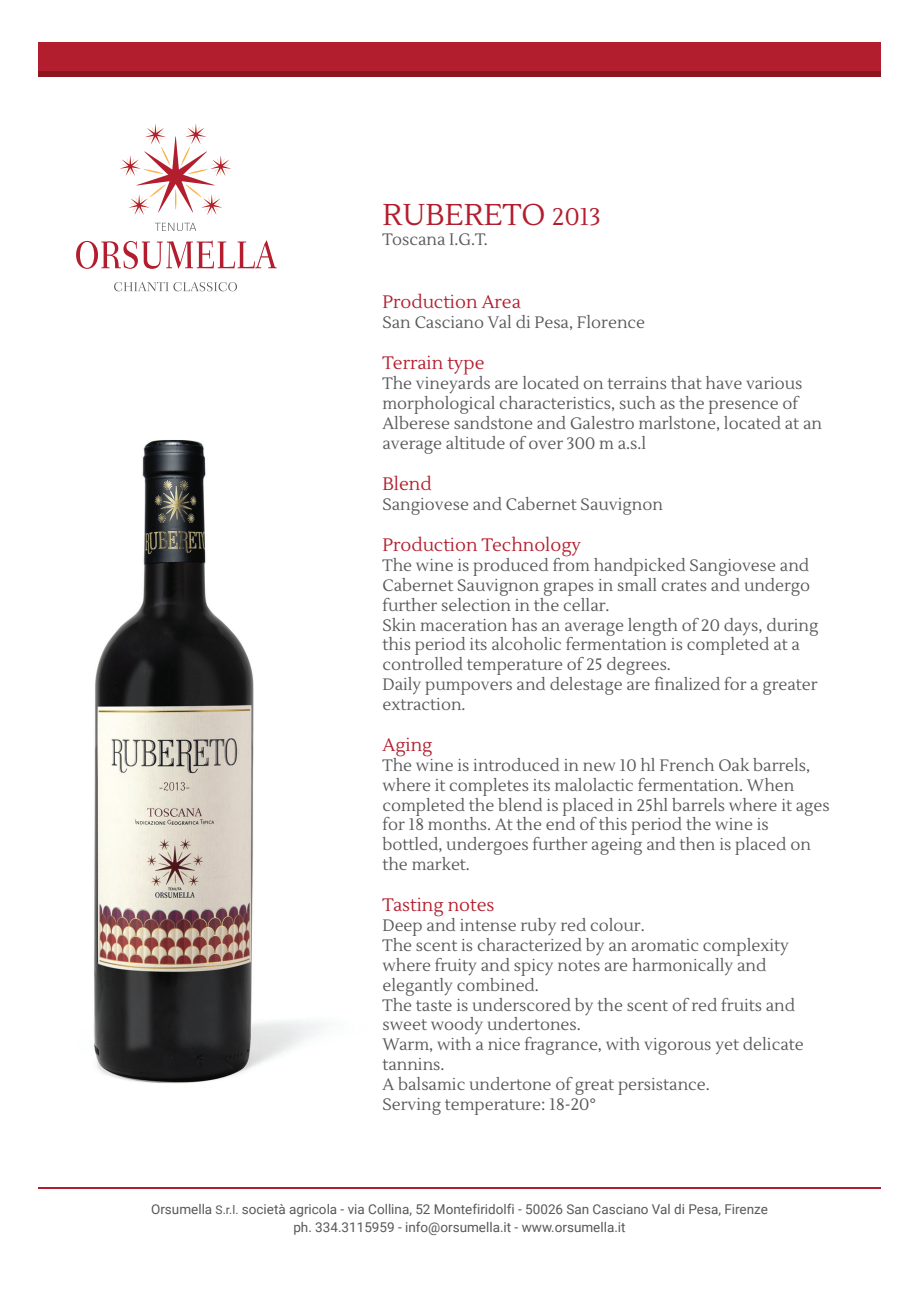
<style>
.page{position:relative;width:919px;height:1289px;background:#fff}
.page>*{position:absolute;margin:0;border:0;box-sizing:border-box;transform-origin:0 0}
.t1{font:30px "Lustria";color:#b31e2e}
.t2{font:18px "Lustria";color:#b31e2e}
.t3{font:16.5px/19.8px "Lustria";color:#57585a}
.t4{font:13.5px/18px "Roboto";color:#57585a;text-align:center}
.s1{font-size:24px}
.s2{font-size:12px}
</style>
<div class="page">
<img style="left:93px;top:440px;width:233px;height:644px">
<svg style="left:120px;top:124px;width:111px;height:91px"></svg>
<svg style="left:76px;top:240px;width:200px;height:29px"></svg>
<svg style="left:155px;top:223px;width:41px;height:8px"></svg>
<svg style="left:114px;top:282px;width:123px;height:9px"></svg>
<div style="left:38px;top:43px;width:842px;height:34px;background:#b31e2e"></div>
<div style="left:38px;top:71px;width:842px;height:6px;background:#8b171c"></div>
<hr style="left:38px;top:1186px;width:842px;height:2px;background:#b31e2e">
<h1 class="t1" style="left:382px;top:197px;width:220px">RUBERETO <span class="s1">2013</span></h1>
<p class="t3" style="left:382px;top:230px;width:107px">Toscana I.G.T.</p>
<p class="t2" style="left:382px;top:291px;width:140px">Production Area</p>
<p class="t3" style="left:382px;top:313px;width:264px">San Casciano Val di Pesa, Florence</p>
<p class="t2" style="left:382px;top:352px;width:103px">Terrain type</p>
<p class="t3" style="left:382px;top:374px;width:441px">The vineyards are located on terrains that have various morphological characteristics, such as the presence of Alberese sandstone and Galestro marlstone, located at an average altitude of over 300 m a.s.l</p>
<p class="t2" style="left:382px;top:473px;width:51px">Blend</p>
<p class="t3" style="left:382px;top:495px;width:282px">Sangiovese and Cabernet Sauvignon</p>
<p class="t2" style="left:382px;top:534px;width:200px">Production Technology</p>
<p class="t3" style="left:382px;top:556px;width:437px">The wine is produced from handpicked Sangiovese and Cabernet Sauvignon grapes in small crates and undergo further selection in the cellar.<br>Skin maceration has an average length of 20 days, during this period its alcoholic fermentation is completed at a controlled temperature of 25 degrees.<br>Daily pumpovers and delestage are finalized for a greater extraction.</p>
<p class="t2" style="left:382px;top:734px;width:51px">Aging</p>
<p class="t3" style="left:382px;top:756px;width:449px">The wine is introduced in new 10 hl French Oak barrels, where it completes its malolactic fermentation. When completed the blend is placed in 25hl barrels where it ages for 18 months. At the end of this period the wine is bottled, undergoes further ageing and then is placed on the market.</p>
<p class="t2" style="left:382px;top:894px;width:113px">Tasting notes</p>
<p class="t3" style="left:382px;top:916px;width:423px">Deep and intense ruby red colour.<br>The scent is characterized by an aromatic complexity where fruity and spicy notes are harmonically and elegantly combined.<br>The taste is underscored by the scent of red fruits and sweet woody undertones.<br>Warm, with a nice fragrance, with vigorous yet delicate tannins.<br>A balsamic undertone of great persistance.<br>Serving temperature: 18-20°</p>
<p class="t4" style="left:151px;top:1199px;width:618px">Orsumella <span class="s2">S.r.l.</span> società agricola - via Collina, 52 Montefiridolfi - 50026 San Casciano Val di Pesa, Firenze ph. 334.3115959 - info@orsumella.it - www.orsumella.it</p>
</div>
